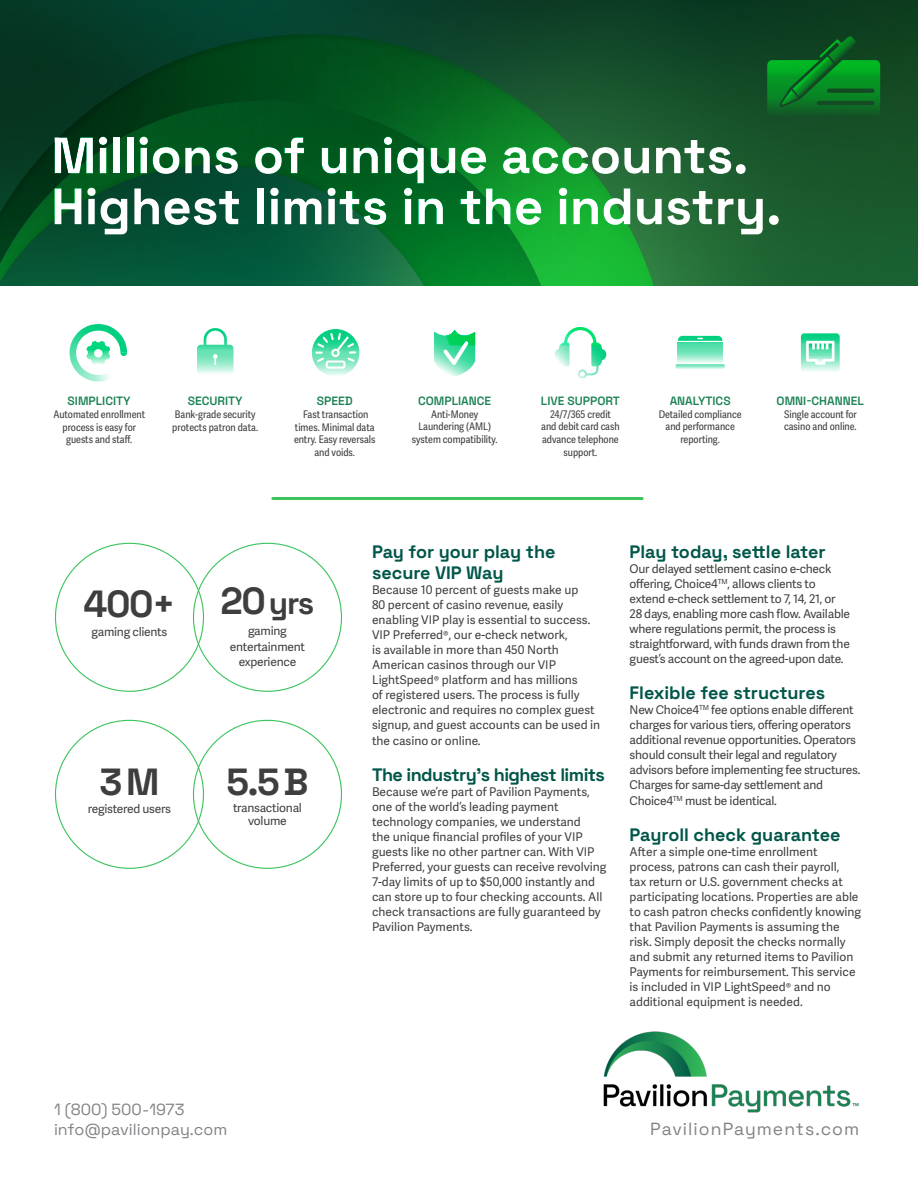
<style>
.page{position:relative;width:918px;height:1188px;background:#fff}
.page>*{position:absolute;margin:0;border:0;box-sizing:border-box;transform-origin:0 0}
.t1{font:700 51px/51px "Space Grotesk";color:#fff}
.t2{font:700 37.8px "Space Grotesk";color:#3e3e3e}
.t3{font:700 31.5px "Space Grotesk";color:#3e3e3e}
.t4{font:700 18px/21px "Space Grotesk";color:#005649}
.t5{font:700 18px "Space Grotesk";letter-spacing:-.03em;color:#005649}
.t6{font:17.55px "Space Grotesk";letter-spacing:.06em;color:#818285}
.t7{font:16.2px "Space Grotesk";color:#818285}
.t8{font:12px/15px "Adelle Sans";color:#3e3e3e}
.t9{font:12px/15px "Adelle Sans";letter-spacing:-.02em;color:#3e3e3e}
.t10{font:600 12px "Space Grotesk";color:#1c8254}
.t11{font:10.5px "Adelle Sans Cnd";color:#3e3e3e}
.s1{font-size:37.8px}
</style>
<div class="page">
<svg style="left:0;top:0;width:880px;height:286px;background:#134f2b"></svg>
<img style="left:880px;top:0;width:38px;height:286px">
<hr style="left:273px;top:497px;width:369px;height:3px;background:#3bc35c">
<img style="left:603px;top:1031px;width:256px;height:82px">
<svg style="left:70px;top:348px;width:57px;height:34px"></svg>
<img style="left:312px;top:348px;width:47px;height:28px">
<img style="left:197px;top:348px;width:37px;height:26px">
<img style="left:434px;top:348px;width:41px;height:28px">
<img style="left:555px;top:348px;width:51px;height:30px">
<img style="left:676px;top:364px;width:49px;height:5px">
<img style="left:678px;top:336px;width:44px;height:26px">
<img style="left:801px;top:333px;width:39px;height:38px">
<svg style="left:767px;top:36px;width:113px;height:81px;background:#0a7123"></svg>
<div style="left:0;top:33px;width:669px;height:315px;background:#231f20;opacity:.25"></div>
<p class="t1" style="left:51px;top:126px;width:732px">Millions of unique accounts.<br>Highest limits in the industry.</p>
<p class="t10" style="left:68px;top:392px;width:65px">SIMPLICITY</p>
<p class="t11" style="left:53px;top:408px;width:93px">Automated enrollment</p>
<p class="t11" style="left:63px;top:421px;width:75px">process is easy for</p>
<p class="t11" style="left:66px;top:433px;width:68px">guests and staff.</p>
<p class="t10" style="left:188px;top:392px;width:56px">SECURITY</p>
<p class="t11" style="left:175px;top:408px;width:82px">Bank-grade security</p>
<p class="t11" style="left:172px;top:421px;width:87px">protects patron data.</p>
<p class="t10" style="left:317px;top:392px;width:37px">SPEED</p>
<p class="t11" style="left:303px;top:408px;width:67px">Fast transaction</p>
<p class="t11" style="left:295px;top:421px;width:81px">times. Minimal data</p>
<p class="t11" style="left:294px;top:433px;width:83px">entry. Easy reversals</p>
<p class="t11" style="left:314px;top:446px;width:42px">and voids.</p>
<p class="t10" style="left:418px;top:392px;width:75px">COMPLIANCE</p>
<p class="t11" style="left:431px;top:408px;width:49px">Anti-Money</p>
<p class="t11" style="left:418px;top:421px;width:74px">Laundering (AML)</p>
<p class="t11" style="left:412px;top:433px;width:87px">system compatibility.</p>
<p class="t10" style="left:541px;top:392px;width:81px">LIVE SUPPORT</p>
<p class="t11" style="left:550px;top:408px;width:62px">24/7/365 credit</p>
<p class="t11" style="left:541px;top:421px;width:80px">and debit card cash</p>
<p class="t11" style="left:542px;top:433px;width:78px">advance telephone</p>
<p class="t11" style="left:563px;top:446px;width:35px">support.</p>
<p class="t10" style="left:670px;top:392px;width:62px">ANALYTICS</p>
<p class="t11" style="left:659px;top:408px;width:85px">Detailed compliance</p>
<p class="t11" style="left:666px;top:421px;width:71px">and performance</p>
<p class="t11" style="left:680px;top:433px;width:41px">reporting.</p>
<p class="t10" style="left:777px;top:392px;width:89px">OMNI-CHANNEL</p>
<p class="t11" style="left:784px;top:408px;width:74px">Single account for</p>
<p class="t11" style="left:784px;top:421px;width:74px">casino and online.</p>
<p class="t2" style="left:84px;top:575px;width:93px">400+</p>
<p class="t9" style="left:92px;top:624px;width:77px">gaming clients</p>
<p class="t2" style="left:100px;top:752px;width:61px">3 M</p>
<p class="t9" style="left:88px;top:802px;width:85px">registered users</p>
<p class="t3" style="left:221px;top:579px;width:95px"><span class="s1">20</span> yrs</p>
<p class="t8" style="left:248px;top:624px;width:40px">gaming</p>
<p class="t9" style="left:230px;top:639px;width:77px;text-align:center">entertainment experience</p>
<p class="t2" style="left:226px;top:752px;width:84px">5.5 B</p>
<p class="t9" style="left:233px;top:801px;width:70px;line-height:13.5px;text-align:center">transactional volume</p>
<p class="t4" style="left:372px;top:540px;width:185px">Pay for your play the secure VIP Way</p>
<p class="t8" style="left:372px;top:583px;width:230px">Because 10 percent of guests make up<br>80 percent of casino revenue, easily enabling VIP play is essential to success.<br>VIP Preferred®, our e-check network,<br>is available in more than 450 North American casinos through our VIP LightSpeed® platform and has millions<br>of registered users. The process is fully electronic and requires no complex guest signup, and guest accounts can be used in</p>
<p class="t8" style="left:372px;top:734px;width:110px">the casino or online.</p>
<p class="t5" style="left:372px;top:761px;width:234px">The industry’s highest limits</p>
<p class="t8" style="left:372px;top:785px;width:236px">Because we’re part of Pavilion Payments, one of the world’s leading payment technology companies, we understand<br>the unique financial profiles of your VIP guests like no other partner can. With VIP Preferred, your guests can receive revolving 7-day limits of up to $50,000 instantly and can store up to four checking accounts. All check transactions are fully guaranteed by Pavilion Payments.</p>
<p class="t4" style="left:630px;top:540px;width:198px">Play today, settle later</p>
<p class="t9" style="left:630px;top:562px;width:222px">Our delayed settlement casino e-check offering, Choice4<sup>TM</sup>, allows clients to extend e-check settlement to 7, 14, 21, or 28 days, enabling more cash flow. Available where regulations permit, the process is straightforward, with funds drawn from the guest’s account on the agreed-upon date.</p>
<p class="t4" style="left:630px;top:681px;width:197px">Flexible fee structures</p>
<p class="t9" style="left:630px;top:703px;width:232px">New Choice4<sup>TM</sup> fee options enable different charges for various tiers, offering operators additional revenue opportunities. Operators should consult their legal and regulatory advisors before implementing fee structures.<br>Charges for same-day settlement and</p>
<p class="t9" style="left:630px;top:794px;width:149px">Choice4<sup>TM</sup> must be identical.</p>
<p class="t4" style="left:630px;top:823px;width:212px">Payroll check guarantee</p>
<p class="t8" style="left:630px;top:845px;width:233px">After a simple one-time enrollment process, patrons can cash their payroll,<br>tax return or U.S. government checks at participating locations. Properties are able to cash patron checks confidently knowing that Pavilion Payments is assuming the risk. Simply deposit the checks normally and submit any returned items to Pavilion Payments for reimbursement. This service is included in VIP LightSpeed® and no additional equipment is needed.</p>
<p class="t7" style="left:54px;top:1097px;width:132px">1 (800) 500-1973</p>
<p class="t7" style="left:54px;top:1117px;width:175px">info@pavilionpay.com</p>
<p class="t6" style="left:650px;top:1115px;width:210px">PavilionPayments.com</p>
</div>
